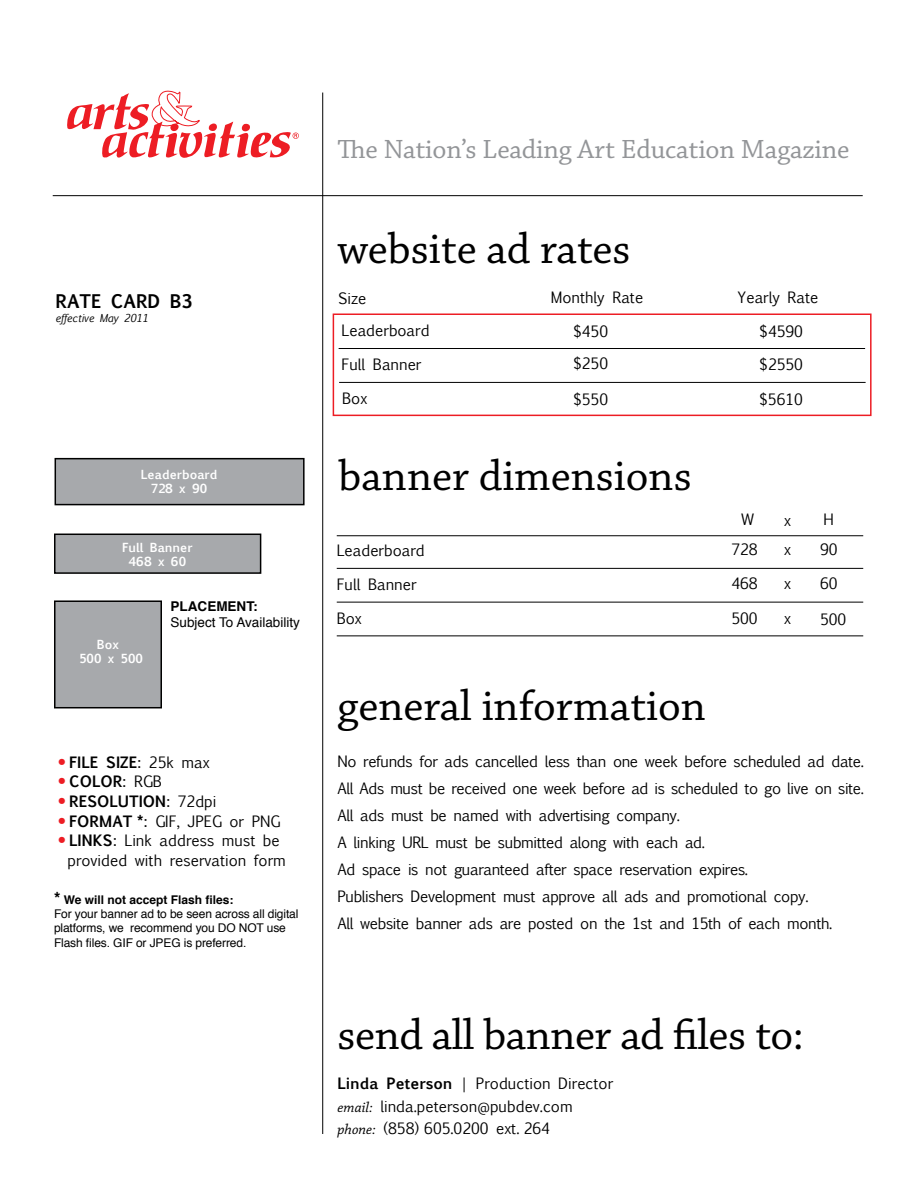
<style>
.page{position:relative;width:918px;height:1188px;background:#fff}
.page>*{position:absolute;margin:0;border:0;box-sizing:border-box;transform-origin:0 0}
.t1{font:45px "Chaparral Pro";color:#000}
.t2{font:27.75px "Chaparral Pro";letter-spacing:-.005em;color:#939598}
.t3{font:700 18px "Euphemia UCAS";color:#000}
.t4{font:15px/27px "Euphemia UCAS";letter-spacing:-.025em;color:#000}
.t5{font:15px/22.5px "Euphemia UCAS";color:#000}
.t6{font:700 15px "Euphemia UCAS";color:#000}
.t7{font:13.5px "Helvetica";color:#000}
.t8{font:700 13.5px "Helvetica";color:#000}
.t9{font:12px/14.4px "Helvetica";letter-spacing:-.01em;color:#000}
.t10{font:700 12px/14.4px "Euphemia UCAS";color:#fff;text-align:center}
.t11{font:italic 10.5px "Euphemia UCAS";letter-spacing:-.005em;color:#000}
.s1{font-size:36px;color:#ed1d24}
.s2{font-weight:700}
.s3{font-weight:400}
.s4{font-weight:700;font-size:36px;color:#ed1d24}
.s5{font-family:"Helvetica";font-weight:700;font-size:16.5px}
.s6{font-weight:700;font-size:16.5px}
.s7{font-family:"Chaparral Pro";font-style:italic}
.s8{font-size:12px}
</style>
<div class="page">
<div style="left:333px;top:314px;width:539px;height:102px;border:2px solid #ed1d24"></div>
<svg style="left:67px;top:91px;width:232px;height:67px"></svg>
<hr style="left:53px;top:195px;width:810px;height:1px;background:#000">
<hr style="left:322px;top:93px;width:1px;height:1041px;background:#000">
<div style="left:55px;top:459px;width:249px;height:46px;background:#a7a9ac"></div>
<div style="left:55px;top:458px;width:250px;height:47px;border:2px solid #000"></div>
<div style="left:55px;top:534px;width:206px;height:39px;background:#a7a9ac"></div>
<div style="left:54px;top:534px;width:207px;height:40px;border:2px solid #000"></div>
<div style="left:55px;top:601px;width:106px;height:107px;background:#a7a9ac"></div>
<div style="left:54px;top:600px;width:108px;height:108px;border:2px solid #000"></div>
<hr style="left:337px;top:535px;width:526px;height:1px;background:#000">
<hr style="left:339px;top:348px;width:526px;height:1px;background:#000">
<hr style="left:339px;top:382px;width:527px;height:1px;background:#000">
<hr style="left:337px;top:602px;width:526px;height:1px;background:#000">
<hr style="left:337px;top:568px;width:526px;height:1px;background:#000">
<hr style="left:337px;top:635px;width:526px;height:1px;background:#000">
<p class="t3" style="left:56px;top:288px;width:140px">Rate Card B3</p>
<p class="t11" style="left:56px;top:310px;width:94px">effective May 2011</p>
<p class="t10" style="left:141px;top:467px;width:78px">Leaderboard<br>728 x 90</p>
<p class="t10" style="left:122px;top:540px;width:72px">Full Banner<br>468 x 60</p>
<p class="t10" style="left:79px;top:637px;width:65px">Box<br>500 x 500</p>
<p class="t8" style="left:171px;top:595px;width:88px">Placement:</p>
<p class="t7" style="left:171px;top:612px;width:131px">Subject To Availability</p>
<p class="t6" style="left:54px;top:751px;width:31px"><span class="s1">•</span>FILE</p>
<p class="t4" style="left:106px;top:749px;width:105px"><span class="s2">SIZE:</span> 25k max</p>
<p class="t6" style="left:54px;top:770px;width:27px"><span class="s1">•</span>COLOR</p>
<p class="t4" style="left:122px;top:768px;width:41px"><span class="s2">:</span> RGB</p>
<p class="t6" style="left:54px;top:790px;width:164px"><span class="s1">•</span>resolution: <span class="s3">72dpi</span></p>
<p class="t5" style="left:54px;top:810px;width:228px"><span class="s4">•</span><span class="s2">Format</span> <span class="s5">*</span><span class="s2">:</span> GIF, JPEG or PNG</p>
<p class="t5" style="left:68px;top:831px;width:220px;line-height:19.5px;text-indent:-14px"><span class="s4">•</span><span class="s2">links:</span> Link address must be provided with reservation form</p>
<p class="t9" style="left:54px;top:893px;width:246px"><span class="s6">*</span> <span class="s2">We will not accept Flash files:<br></span>For your banner ad to be seen across all digital platforms, we recommend you DO NOT use Flash files. GIF or JPEG is preferred.</p>
<h2 class="t2" style="left:338px;top:134px;width:514px">The Nation’s Leading Art Education Magazine</h2>
<h1 class="t1" style="left:338px;top:224px;width:295px">website ad rates</h1>
<p class="t4" style="left:339px;top:285px;width:29px">Size</p>
<p class="t5" style="left:551px;top:286px;width:94px">Monthly Rate</p>
<p class="t5" style="left:738px;top:286px;width:82px">Yearly Rate</p>
<p class="t5" style="left:342px;top:319px;width:90px">Leaderboard</p>
<p class="t4" style="left:342px;top:351px;width:81px">Full Banner</p>
<p class="t4" style="left:342px;top:385px;width:27px">Box</p>
<p class="t4" style="left:573px;top:315px;width:36px;line-height:32.4px">$450 $250</p>
<p class="t4" style="left:573px;top:386px;width:36px">$550</p>
<p class="t5" style="left:759px;top:315px;width:45px;line-height:32.4px">$4590 $2550</p>
<p class="t4" style="left:759px;top:386px;width:45px">$5610</p>
<h1 class="t1" style="left:339px;top:451px;width:355px">banner dimensions</h1>
<p class="t4" style="left:741px;top:506px;width:14px">W</p>
<p class="t4" style="left:823px;top:506px;width:10px">H</p>
<p class="t4" style="left:784px;top:507px;width:8px">x</p>
<p class="t5" style="left:337px;top:539px;width:90px">Leaderboard</p>
<p class="t4" style="left:731px;top:536px;width:28px">728</p>
<p class="t4" style="left:784px;top:536px;width:8px">x</p>
<p class="t4" style="left:820px;top:536px;width:19px">90</p>
<p class="t4" style="left:337px;top:570px;width:81px">Full Banner</p>
<p class="t4" style="left:337px;top:605px;width:27px">Box</p>
<p class="t4" style="left:731px;top:570px;width:28px">468</p>
<p class="t4" style="left:731px;top:605px;width:28px">500</p>
<p class="t4" style="left:784px;top:570px;width:8px">x</p>
<p class="t4" style="left:784px;top:605px;width:8px">x</p>
<p class="t4" style="left:820px;top:570px;width:19px">60</p>
<p class="t4" style="left:820px;top:605px;width:28px">500</p>
<h1 class="t1" style="left:338px;top:681px;width:370px">general information</h1>
<p class="t4" style="left:338px;top:747px;width:528px">No refunds for ads cancelled less than one week before scheduled ad date.<br>All Ads must be received one week before ad is scheduled to go live on site.<br>All ads must be named with advertising company.<br>A linking URL must be submitted along with each ad.<br>Ad space is not guaranteed after space reservation expires.<br>Publishers Development must approve all ads and promotional copy.<br>All website banner ads are posted on the 1st and 15th of each month.</p>
<h1 class="t1" style="left:338px;top:1009px;width:468px">send all banner ad files to:</h1>
<p class="t5" style="left:337px;top:1072px;width:277px"><span class="s2">Linda Peterson</span> | Production Director <span class="s7">email:</span> linda.peterson<span class="s8">@</span>pubdev.com <span class="s7">phone:</span> (858) 605.0200 ext. 264</p>
</div>
